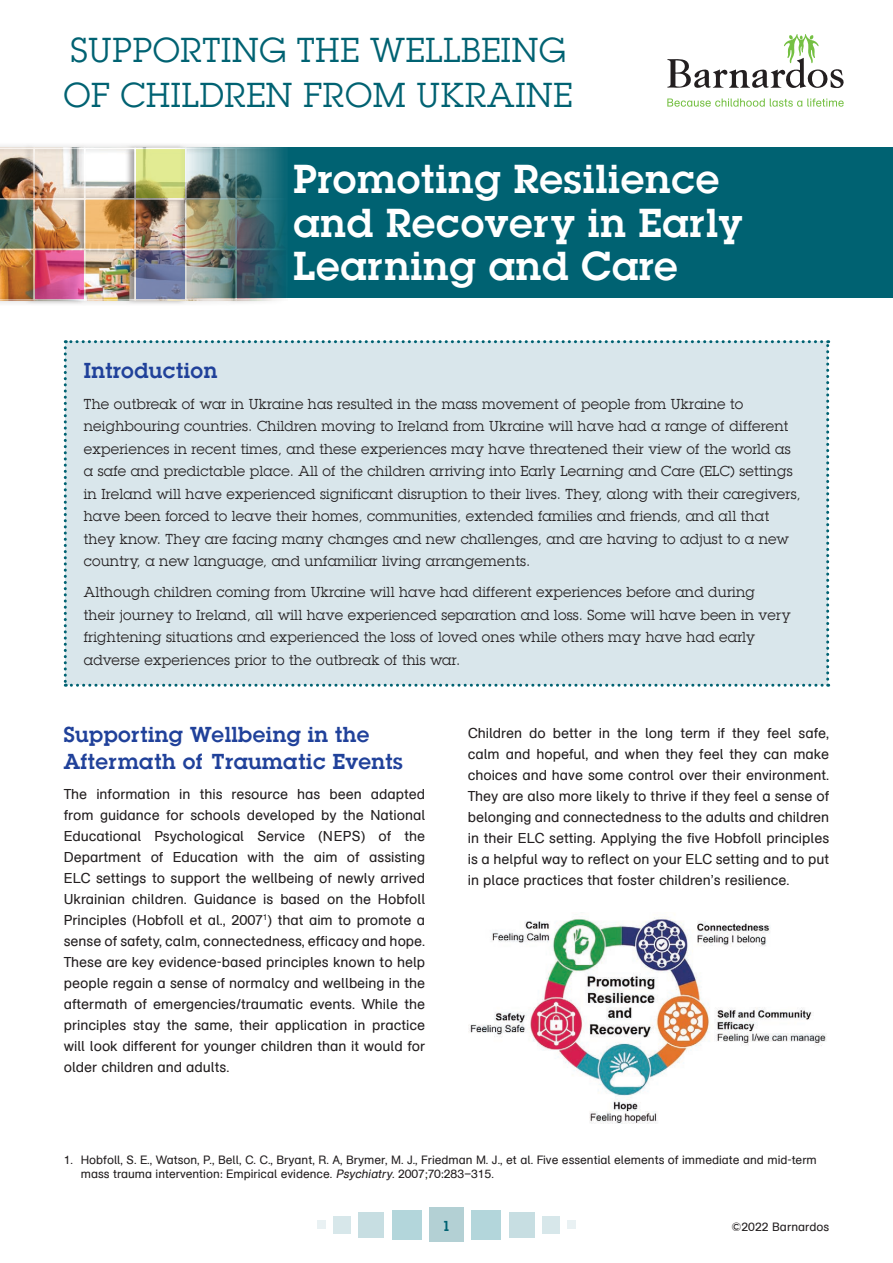
<style>
.page{position:relative;width:893px;height:1263px;background:#fff}
.page>*{position:absolute;margin:0;border:0;box-sizing:border-box;transform-origin:0 0}
.Heading_1{font:600 42px/43.5px "Lubalin Graph";letter-spacing:.02em;color:#fff}
.t1{font:36px/45px "Lubalin Graph";letter-spacing:.02em;color:#006272}
.Heading_2{font:600 22.5px/27px "Lubalin Graph";letter-spacing:.02em;color:#20419a}
.Intro_paragraph{font:15px/22.5px "Lubalin Graph";letter-spacing:.015em;color:#231f20}
.t2{font:600 15px "Lubalin Graph";color:#006272}
.t3{font:14.25px/21px "AG Schoolbook Regular A";color:#231f20;text-align:justify}
.t4{font:12px/13.5px "AG Schoolbook Regular A";color:#231f20}
.s1{font-style:italic}
</style>
<div class="page">
<svg style="left:667px;top:99px;width:177px;height:8px"></svg>
<svg style="left:667px;top:34px;width:177px;height:54px"></svg>
<div style="left:429px;top:1208px;width:34px;height:34px;background:#b3d0d4"></div>
<div style="left:392px;top:1210px;width:30px;height:29px;background:#b3d6db"></div>
<div style="left:359px;top:1212px;width:25px;height:25px;background:#c7dee2"></div>
<div style="left:567px;top:1220px;width:9px;height:9px;background:#e9f1f3"></div>
<div style="left:334px;top:1216px;width:17px;height:17px;background:#d7e7ea"></div>
<div style="left:542px;top:1216px;width:17px;height:17px;background:#d7e7ea"></div>
<div style="left:317px;top:1220px;width:9px;height:9px;background:#e9f1f3"></div>
<div style="left:509px;top:1212px;width:25px;height:25px;background:#c7dee2"></div>
<div style="left:471px;top:1210px;width:30px;height:29px;background:#b3d6db"></div>
<div style="left:0;top:148px;width:893px;height:150px;background:#006272"></div>
<div style="left:0;top:142px;width:288px;height:164px;background:#231f20;opacity:.75"></div>
<img style="left:0;top:148px;width:33px;height:153px">
<div style="left:33px;top:148px;width:52px;height:52px;border:2px solid #fff"></div>
<svg style="left:33px;top:250px;width:51px;height:51px;background:#d35486"></svg>
<div style="left:33px;top:198px;width:52px;height:52px;border:2px solid #fff"></div>
<div style="left:84px;top:148px;width:52px;height:52px;border:2px solid #fff"></div>
<div style="left:84px;top:249px;width:52px;height:52px;border:2px solid #fff"></div>
<svg style="left:84px;top:198px;width:50px;height:52px;background:#d7a25e"></svg>
<svg style="left:134px;top:148px;width:51px;height:50px;background:#d1d884"></svg>
<svg style="left:134px;top:250px;width:51px;height:51px;background:#767d9e"></svg>
<div style="left:185px;top:148px;width:52px;height:52px;border:2px solid #fff"></div>
<div style="left:185px;top:249px;width:52px;height:52px;border:2px solid #fff"></div>
<svg style="left:235px;top:250px;width:53px;height:51px"></svg>
<svg style="left:185px;top:198px;width:50px;height:52px;background:#a2a280"></svg>
<div style="left:64px;top:340px;width:765px;height:347px;background:#d9e6eb"></div>
<img style="left:468px;top:917px;width:359px;height:206px">
<h2 class="t1" style="left:64px;top:27px;width:510px">SUPPORTING THE WELLBEING<br>OF CHILDREN FROM UKRAINE</h2>
<p class="Heading_1" style="left:293px;top:157px;width:451px">Promoting Resilience and Recovery in Early<br>Learning and Care</p>
<p class="Heading_2" style="left:84px;top:356px;width:135px">Introduction</p>
<p class="Intro_paragraph" style="left:84px;top:392px;width:718px">The outbreak of war in Ukraine has resulted in the mass movement of people from Ukraine to neighbouring countries. Children moving to Ireland from Ukraine will have had a range of different experiences in recent times, and these experiences may have threatened their view of the world as a safe and predictable place. All of the children arriving into Early Learning and Care (ELC) settings in Ireland will have experienced significant disruption to their lives. They, along with their caregivers, have been forced to leave their homes, communities, extended families and friends, and all that they know. They are facing many changes and new challenges, and are having to adjust to a new country, a new language, and unfamiliar living arrangements.</p>
<p class="Intro_paragraph" style="left:84px;top:581px;width:708px">Although children coming from Ukraine will have had different experiences before and during<br>their journey to Ireland, all will have experienced separation and loss. Some will have been in very frightening situations and experienced the loss of loved ones while others may have had early adverse experiences prior to the outbreak of this war.</p>
<p class="Heading_2" style="left:64px;top:721px;width:341px">Supporting Wellbeing in the<br>Aftermath of Traumatic Events</p>
<p class="t3" style="left:64px;top:784px;width:363px">The information in this resource has been adapted from guidance for schools developed by the National Educational Psychological Service (NEPS) of the Department of Education with the aim of assisting ELC settings to support the wellbeing of newly arrived Ukrainian children. Guidance is based on the Hobfoll Principles (Hobfoll et al., 2007<sup>1</sup>) that aim to promote a sense of safety, calm, connectedness, efficacy and hope.<br>These are key evidence-based principles known to help people regain a sense of normalcy and wellbeing in the aftermath of emergencies/traumatic events. While the principles stay the same, their application in practice will look different for younger children than it would for older children and adults.</p>
<p class="t3" style="left:468px;top:723px;width:363px">Children do better in the long term if they feel safe, calm and hopeful, and when they feel they can make choices and have some control over their environment.<br>They are also more likely to thrive if they feel a sense of belonging and connectedness to the adults and children in their ELC setting. Applying the five Hobfoll principles is a helpful way to reflect on your ELC setting and to put in place practices that foster children’s resilience.</p>
<p class="t4" style="left:81px;top:1153px;width:738px;text-indent:-17px">1. Hobfoll, S. E., Watson, P., Bell, C. C., Bryant, R. A, Brymer, M. J., Friedman M. J., et al. Five essential elements of immediate and mid-term mass trauma intervention: Empirical evidence. <span class="s1">Psychiatry</span>. 2007;70:283–315.</p>
<p class="t2" style="left:442px;top:1216px;width:10px">1</p>
<p class="t4" style="left:731px;top:1221px;width:99px">©2022 Barnardos</p>
</div>
